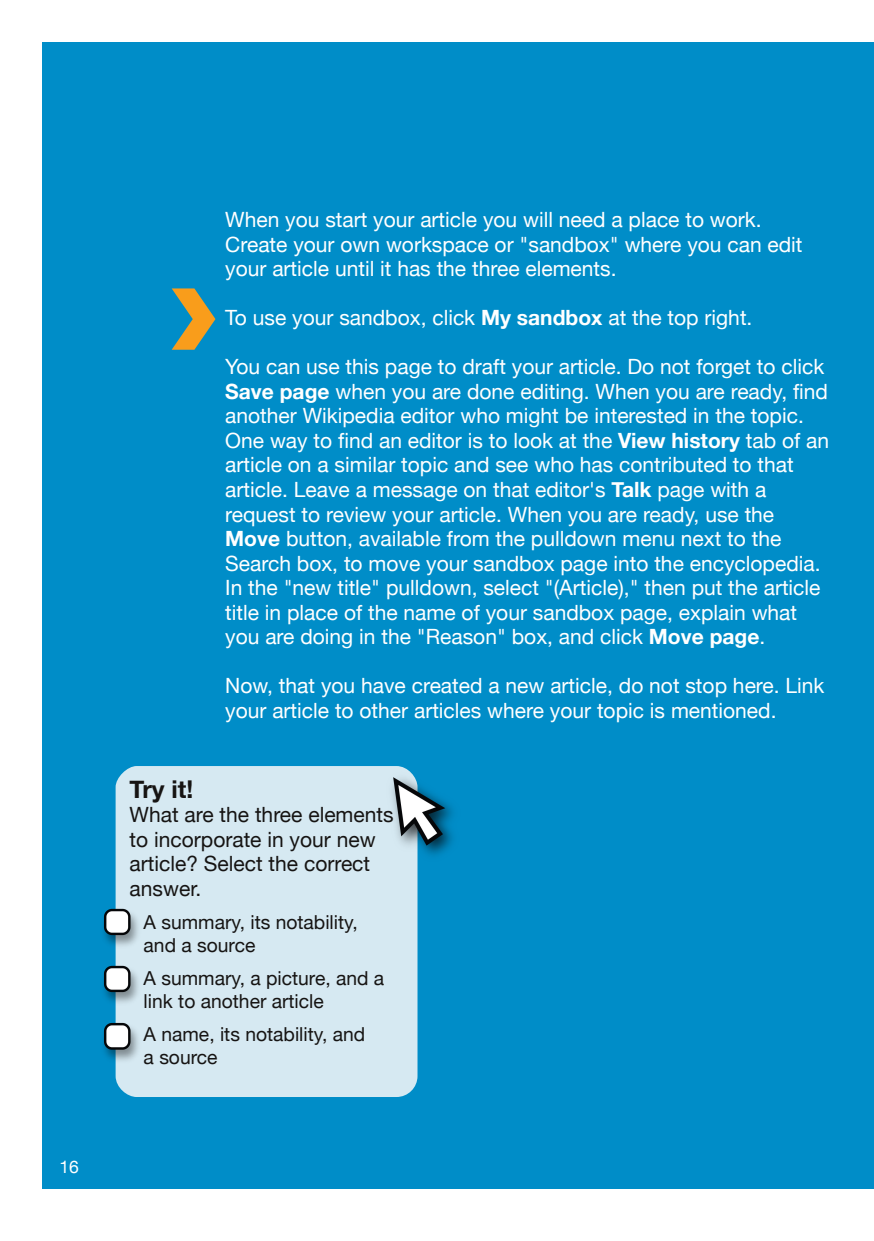
<style>
.page{position:relative;width:874px;height:1241px;background:#fff}
.page>*{position:absolute;margin:0;border:0;box-sizing:border-box;transform-origin:0 0}
.t1{font:700 24.5px "Helvetica Neue";color:#161413}
.t2{font:21px/24.5px "Helvetica Neue";color:#fff}
.t3{font:21px/24.5px "Helvetica Neue";color:#161413}
.t4{font:19.25px/22.8px "Helvetica Neue";color:#161413}
.t5{font:17.5px "Helvetica Neue";color:#fff}
.s1{font-weight:700}
</style>
<div class="page">
<div style="left:42px;top:42px;width:831px;height:1146px;background:#008dc8"></div>
<div style="left:115px;top:766px;width:302px;height:330px;background:#d6e9f2;border-radius:21px"></div>
<img style="left:103px;top:905px;width:35px;height:47px">
<img style="left:392px;top:766px;width:61px;height:101px">
<img style="left:103px;top:962px;width:35px;height:47px">
<img style="left:103px;top:1019px;width:35px;height:48px">
<svg style="left:172px;top:288px;width:43px;height:62px"></svg>
<p class="t5" style="left:60px;top:1155px;width:21px">16</p>
<p class="t2" style="left:225px;top:207px;width:578px">When you start your article you will need a place to work.<br>Create your own workspace or "sandbox" where you can edit your article until it has the three elements.</p>
<p class="t2" style="left:225px;top:305px;width:528px">To use your sandbox, click <span class="s1">My sandbox</span> at the top right.</p>
<p class="t2" style="left:225px;top:354px;width:605px">You can use this page to draft your article. Do not forget to click <span class="s1">Save page</span> when you are done editing. When you are ready, find another Wikipedia editor who might be interested in the topic.<br>One way to find an editor is to look at the <span class="s1">View history</span> tab of an article on a similar topic and see who has contributed to that article. Leave a message on that editor's <span class="s1">Talk</span> page with a request to review your article. When you are ready, use the <span class="s1">Move</span> button, available from the pulldown menu next to the Search box, to move your sandbox page into the encyclopedia.<br>In the "new title" pulldown, select "(Article)," then put the article title in place of the name of your sandbox page, explain what you are doing in the "Reason" box, and click <span class="s1">Move page</span>.</p>
<p class="t2" style="left:225px;top:673px;width:600px">Now, that you have created a new article, do not stop here. Link your article to other articles where your topic is mentioned.</p>
<p class="t1" style="left:129px;top:773px;width:65px">Try it!</p>
<p class="t3" style="left:129px;top:802px;width:265px">What are the three elements to incorporate in your new article? Select the correct answer.</p>
<p class="t4" style="left:143px;top:910px;width:215px">A summary, its notability, and a source</p>
<p class="t4" style="left:143px;top:966px;width:242px">A summary, a picture, and a link to another article</p>
<p class="t4" style="left:143px;top:1022px;width:223px">A name, its notability, and a source</p>
</div>
